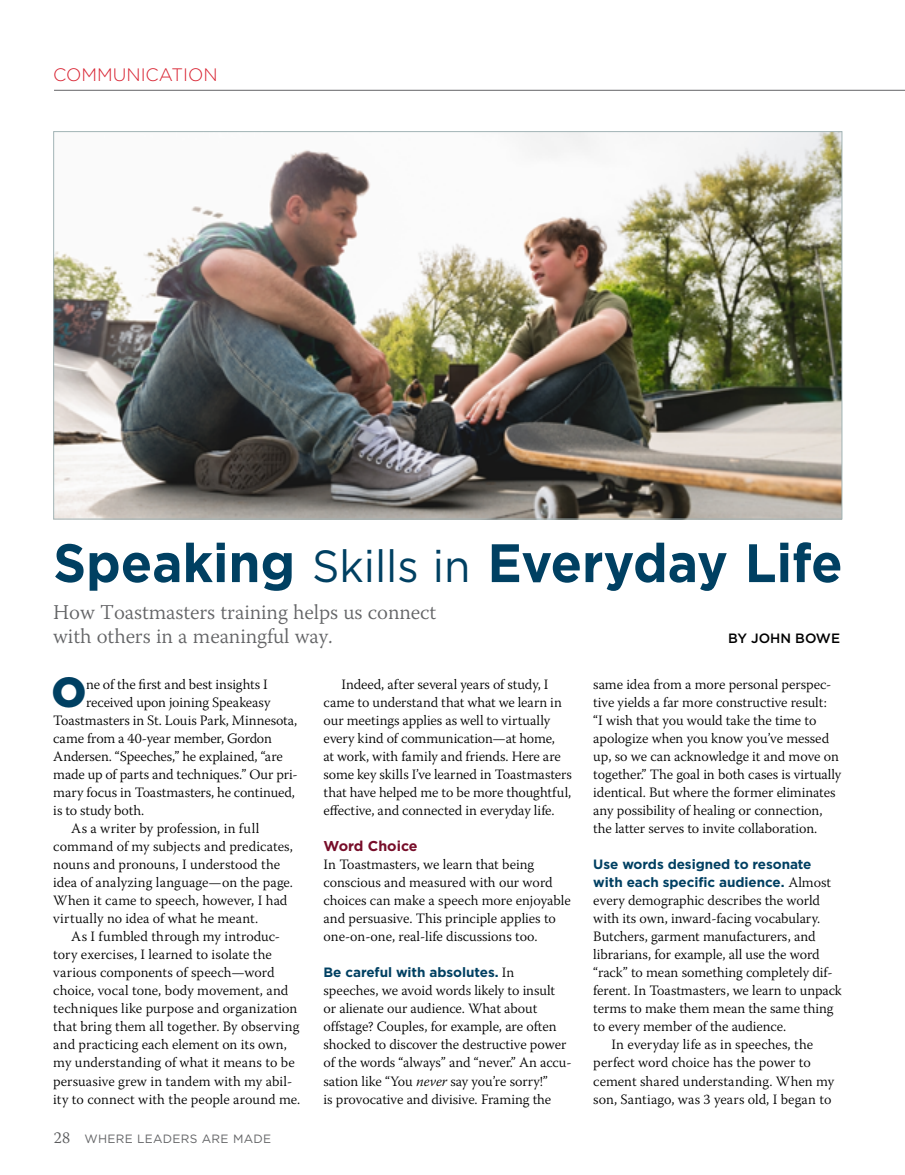
<style>
.page{position:relative;width:905px;height:1175px;background:#fff}
.page>*{position:absolute;margin:0;border:0;box-sizing:border-box;transform-origin:0 0}
.t1{font:700 54px "Gotham";color:#004062;scale:.95 1}
.t2{font:900 42px "Gotham";color:#004062}
.t3{font:300 21px/24px "Warnock Pro";letter-spacing:-.005em;color:#636466}
.t4{font:300 18px "Gotham";color:#d82231}
.t5{font:300 14.25px/18px "Warnock Pro";letter-spacing:-.005em;color:#000}
.t6{font:700 14.25px "Gotham";color:#770d29}
.t7{font:700 13.5px/18px "Gotham";letter-spacing:-.005em;color:#004062}
.t8{font:500 13.5px "Gotham";color:#000}
.t9{font:12px "Gotham";letter-spacing:.02em;color:#636466}
.s1{font-weight:400;font-size:45px}
.s2{font-family:"Warnock Pro";font-weight:300;font-size:14.25px;color:#000}
.s3{font-style:italic}
.s4{font-family:"Warnock Pro";font-weight:300;font-size:16.5px;color:#58595b}
</style>
<div class="page">
<hr style="left:54px;top:90px;width:850px;height:1px;background:#636466">
<img style="left:55px;top:133px;width:785px;height:384px">
<p class="t4" style="left:53px;top:63px;width:166px">COMMUNICATION</p>
<h1 class="t1" style="left:53px;top:527px;width:832px">Speaking <span class="s1">Skills in</span> Everyday Life</h1>
<h3 class="t3" style="left:53px;top:599px;width:384px">How Toastmasters training helps us connect with others in a meaningful way.</h3>
<h2 class="t2" style="left:52px;top:663px;width:36px">O</h2>
<p class="t5" style="left:86px;top:675px;width:183px">ne of the first and best insights I</p>
<p class="t5" style="left:323px;top:675px;width:250px;text-indent:18px">Indeed, after several years of study, I came to understand that what we learn in our meetings applies as well to virtually every kind of communication—at home,<br>at work, with family and friends. Here are some key skills I’ve learned in Toastmasters that have helped me to be more thoughtful, effective, and connected in everyday life.</p>
<p class="t6" style="left:323px;top:837px;width:96px">Word Choice</p>
<p class="t5" style="left:323px;top:855px;width:249px">In Toastmasters, we learn that being conscious and measured with our word choices can make a speech more enjoyable and persuasive. This principle applies to one-on-one, real-life discussions too.</p>
<p class="t7" style="left:323px;top:963px;width:192px">Be careful with absolutes. <span class="s2">In</span></p>
<p class="t5" style="left:323px;top:981px;width:249px">speeches, we avoid words likely to insult<br>or alienate our audience. What about offstage? Couples, for example, are often shocked to discover the destructive power of the words “always” and “never.” An accu&shy;sation like “You <span class="s3">never</span> say you’re sorry!”<br>is provocative and divisive. Framing the</p>
<p class="t5" style="left:86px;top:693px;width:186px">received upon joining Speakeasy</p>
<p class="t5" style="left:53px;top:711px;width:245px">Toastmasters in St. Louis Park, Minnesota,</p>
<p class="t5" style="left:53px;top:729px;width:220px">came from a 40-year member, Gordon</p>
<p class="t5" style="left:53px;top:747px;width:231px">Andersen. “Speeches,” he explained, “are</p>
<p class="t5" style="left:53px;top:765px;width:246px">made up of parts and techniques.” Our pri-</p>
<p class="t5" style="left:53px;top:783px;width:243px">mary focus in Toastmasters, he continued,</p>
<p class="t5" style="left:53px;top:801px;width:92px">is to study both.</p>
<p class="t5" style="left:71px;top:819px;width:189px">As a writer by profession, in full</p>
<p class="t5" style="left:53px;top:837px;width:241px">command of my subjects and predicates,</p>
<p class="t5" style="left:53px;top:855px;width:228px">nouns and pronouns, I understood the</p>
<p class="t5" style="left:53px;top:873px;width:241px">idea of analyzing language—on the page.</p>
<p class="t5" style="left:53px;top:891px;width:236px">When it came to speech, however, I had</p>
<p class="t5" style="left:53px;top:909px;width:206px">virtually no idea of what he meant.</p>
<p class="t5" style="left:71px;top:927px;width:210px">As I fumbled through my introduc-</p>
<p class="t5" style="left:53px;top:945px;width:220px">tory exercises, I learned to isolate the</p>
<p class="t5" style="left:53px;top:963px;width:223px">various components of speech—word</p>
<p class="t5" style="left:53px;top:981px;width:237px">choice, vocal tone, body movement, and</p>
<p class="t5" style="left:53px;top:999px;width:246px">techniques like purpose and organization</p>
<p class="t5" style="left:53px;top:1017px;width:248px">that bring them all together. By observing</p>
<p class="t5" style="left:53px;top:1035px;width:235px">and practicing each element on its own,</p>
<p class="t5" style="left:53px;top:1053px;width:243px">my understanding of what it means to be</p>
<p class="t5" style="left:53px;top:1071px;width:240px">persuasive grew in tandem with my abil-</p>
<p class="t5" style="left:53px;top:1089px;width:249px">ity to connect with the people around me.</p>
<p class="t9" style="left:54px;top:1131px;width:219px"><span class="s4">28</span> WHERE LEADERS ARE MADE</p>
<p class="t8" style="left:728px;top:629px;width:113px">BY JOHN BOWE</p>
<p class="t5" style="left:593px;top:675px;width:249px">same idea from a more personal perspec&shy;tive yields a far more constructive result:<br>“I wish that you would take the time to apologize when you know you’ve messed up, so we can acknowledge it and move on together.” The goal in both cases is virtually identical. But where the former eliminates any possibility of healing or connection, the latter serves to invite collaboration.</p>
<p class="t7" style="left:593px;top:855px;width:239px">Use words designed to resonate with each specific audience. <span class="s2">Almost</span></p>
<p class="t5" style="left:593px;top:891px;width:228px">every demographic describes the world</p>
<p class="t5" style="left:593px;top:909px;width:228px">with its own, inward-facing vocabulary.</p>
<p class="t5" style="left:593px;top:927px;width:224px">Butchers, garment manufacturers, and</p>
<p class="t5" style="left:593px;top:945px;width:228px">librarians, for example, all use the word</p>
<p class="t5" style="left:593px;top:963px;width:241px">“rack” to mean something completely dif-</p>
<p class="t5" style="left:593px;top:981px;width:250px">ferent. In Toastmasters, we learn to unpack</p>
<p class="t5" style="left:593px;top:999px;width:242px">terms to make them mean the same thing</p>
<p class="t5" style="left:593px;top:1017px;width:194px">to every member of the audience.</p>
<p class="t5" style="left:611px;top:1035px;width:203px">In everyday life as in speeches, the</p>
<p class="t5" style="left:593px;top:1053px;width:219px">perfect word choice has the power to</p>
<p class="t5" style="left:593px;top:1071px;width:242px">cement shared understanding. When my</p>
<p class="t5" style="left:593px;top:1089px;width:240px">son, Santiago, was 3 years old, I began to</p>
</div>
